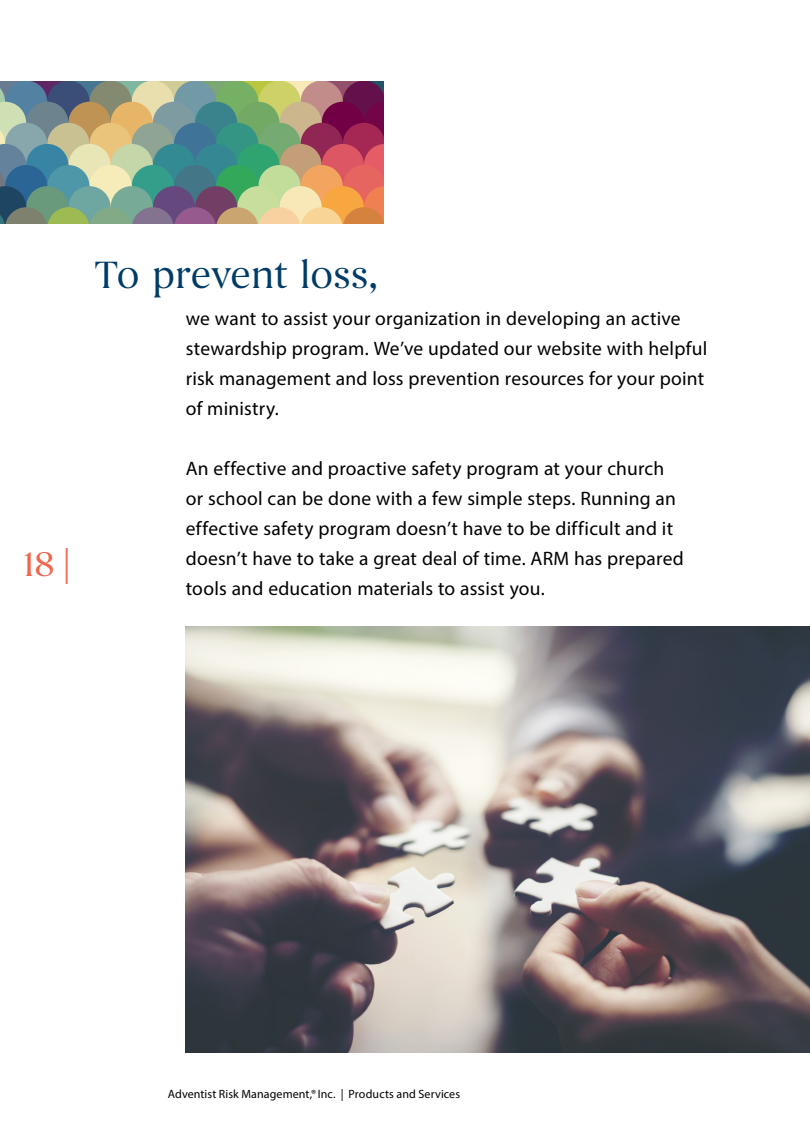
<style>
.page{position:relative;width:810px;height:1134px;background:#fff}
.page>*{position:absolute;margin:0;border:0;box-sizing:border-box;transform-origin:0 0}
.t1{font:39px "Begum";letter-spacing:-.02em;color:#003c67}
.t2{font:36px "Begum";color:#ef664c}
.t3{font:19.5px/30px "Myriad Pro";letter-spacing:.01em;color:#000}
.t4{font:12px "Myriad Pro";letter-spacing:.01em;color:#000}
.s1{font-weight:300}
</style>
<div class="page">
<svg style="left:0;top:81px;width:384px;height:142px;background:#8f9281"></svg>
<img style="left:186px;top:626px;width:624px;height:427px">
<h2 class="t2" style="left:23px;top:543px;width:51px">18<span class="s1">|</span></h2>
<h1 class="t1" style="left:94px;top:251px;width:285px">To prevent loss,</h1>
<p class="t3" style="left:186px;top:303px;width:523px">we want to assist your organization in developing an active stewardship program. We’ve updated our website with helpful risk management and loss prevention resources for your point of ministry.</p>
<p class="t3" style="left:186px;top:453px;width:500px">An effective and proactive safety program at your church or school can be done with a few simple steps. Running an effective safety program doesn’t have to be difficult and it doesn’t have to take a great deal of time. ARM has prepared tools and education materials to assist you.</p>
<p class="t4" style="left:168px;top:1087px;width:294px">Adventist Risk Management,® Inc. | Products and Services</p>
</div>
